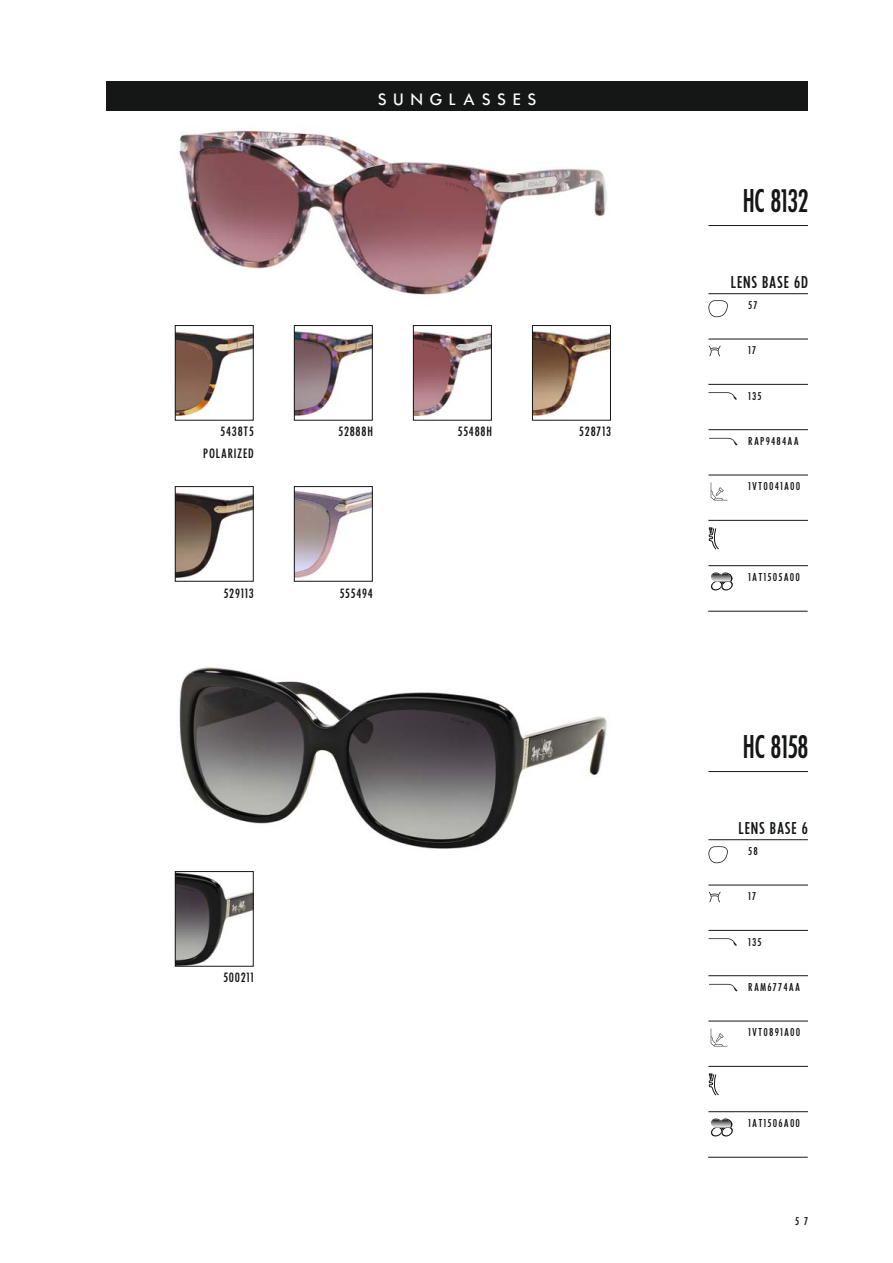
<style>
.page{position:relative;width:893px;height:1263px;background:#fff}
.page>*{position:absolute;margin:0;border:0;box-sizing:border-box;transform-origin:0 0}
.t1{font:34.5px "Futura SH Med Con";letter-spacing:.03em;color:#151616;scale:.9 1}
.t2{font:18px "Futura SH Med Con";letter-spacing:.08em;color:#151616}
.t3{font:500 17.25px "Futura SH";letter-spacing:.45em;color:#fff}
.t4{font:14.25px "Futura SH Med Con";letter-spacing:.1em;color:#151616}
.t5{font:12px "Futura SH Med Con";letter-spacing:.15em;color:#151616}
</style>
<div class="page">
<div style="left:106px;top:81px;width:702px;height:30px;background:#151616"></div>
<img style="left:177px;top:331px;width:74px;height:86px">
<div style="left:175px;top:325px;width:78px;height:95px;border:1px solid #151616"></div>
<img style="left:177px;top:492px;width:74px;height:86px">
<div style="left:175px;top:486px;width:78px;height:95px;border:1px solid #151616"></div>
<img style="left:296px;top:330px;width:75px;height:86px">
<div style="left:294px;top:325px;width:79px;height:95px;border:1px solid #151616"></div>
<img style="left:296px;top:490px;width:75px;height:88px">
<div style="left:294px;top:486px;width:79px;height:95px;border:1px solid #151616"></div>
<img style="left:415px;top:330px;width:75px;height:87px">
<div style="left:413px;top:325px;width:79px;height:95px;border:1px solid #151616"></div>
<img style="left:534px;top:330px;width:75px;height:87px">
<div style="left:532px;top:325px;width:79px;height:95px;border:1px solid #151616"></div>
<hr style="left:708px;top:293px;width:100px;height:1px;background:#151616">
<hr style="left:708px;top:225px;width:100px;height:1px;background:#151616">
<svg style="left:709px;top:438px;width:28px;height:7px"></svg>
<svg style="left:711px;top:482px;width:17px;height:18px"></svg>
<svg style="left:709px;top:528px;width:10px;height:22px"></svg>
<svg style="left:711px;top:572px;width:22px;height:18px"></svg>
<hr style="left:708px;top:611px;width:100px;height:1px;background:#151616">
<svg style="left:708px;top:300px;width:20px;height:17px"></svg>
<svg style="left:709px;top:346px;width:12px;height:10px"></svg>
<svg style="left:708px;top:392px;width:29px;height:8px"></svg>
<hr style="left:708px;top:565px;width:100px;height:1px;background:#151616">
<hr style="left:708px;top:520px;width:100px;height:1px;background:#151616">
<hr style="left:708px;top:475px;width:100px;height:1px;background:#151616">
<hr style="left:708px;top:429px;width:100px;height:1px;background:#151616">
<hr style="left:708px;top:384px;width:100px;height:1px;background:#151616">
<hr style="left:708px;top:339px;width:100px;height:1px;background:#151616">
<img style="left:179px;top:129px;width:428px;height:167px">
<img style="left:177px;top:873px;width:74px;height:91px">
<div style="left:175px;top:871px;width:78px;height:95px;border:1px solid #151616"></div>
<hr style="left:708px;top:839px;width:100px;height:1px;background:#151616">
<hr style="left:708px;top:771px;width:100px;height:1px;background:#151616">
<svg style="left:709px;top:984px;width:28px;height:7px"></svg>
<svg style="left:711px;top:1028px;width:17px;height:18px"></svg>
<svg style="left:709px;top:1074px;width:10px;height:22px"></svg>
<svg style="left:711px;top:1118px;width:22px;height:18px"></svg>
<hr style="left:708px;top:1157px;width:100px;height:1px;background:#151616">
<svg style="left:708px;top:846px;width:20px;height:17px"></svg>
<svg style="left:709px;top:892px;width:12px;height:10px"></svg>
<svg style="left:708px;top:938px;width:29px;height:8px"></svg>
<hr style="left:708px;top:1111px;width:100px;height:1px;background:#151616">
<hr style="left:708px;top:1066px;width:100px;height:1px;background:#151616">
<hr style="left:708px;top:1021px;width:100px;height:1px;background:#151616">
<hr style="left:708px;top:975px;width:100px;height:1px;background:#151616">
<hr style="left:708px;top:930px;width:100px;height:1px;background:#151616">
<hr style="left:708px;top:885px;width:100px;height:1px;background:#151616">
<img style="left:179px;top:667px;width:428px;height:182px">
<h3 class="t3" style="left:378px;top:93px;width:159px">SUNGLASSES</h3>
<p class="t4" style="left:221px;top:426px;width:34px">5438T5</p>
<p class="t4" style="left:204px;top:448px;width:51px">POLARIZED</p>
<p class="t4" style="left:224px;top:588px;width:31px">529113</p>
<p class="t4" style="left:339px;top:426px;width:35px">52888H</p>
<p class="t4" style="left:340px;top:588px;width:34px">555494</p>
<p class="t4" style="left:458px;top:426px;width:35px">55488H</p>
<p class="t4" style="left:580px;top:426px;width:33px">528713</p>
<p class="t4" style="left:224px;top:972px;width:31px">500211</p>
<h1 class="t1" style="left:743px;top:187px;width:73px">HC 8132</h1>
<h2 class="t2" style="left:731px;top:275px;width:78px">LENS BASE 6D</h2>
<p class="t5" style="left:749px;top:300px;width:10px">57</p>
<p class="t5" style="left:749px;top:346px;width:9px">17</p>
<p class="t5" style="left:749px;top:391px;width:14px">135</p>
<p class="t5" style="left:749px;top:436px;width:51px">RAP9484AA</p>
<p class="t5" style="left:749px;top:482px;width:53px">1VT0041A00</p>
<p class="t5" style="left:749px;top:572px;width:53px">1AT1505A00</p>
<h1 class="t1" style="left:744px;top:733px;width:73px">HC 8158</h1>
<h2 class="t2" style="left:739px;top:821px;width:70px">LENS BASE 6</h2>
<p class="t5" style="left:749px;top:846px;width:11px">58</p>
<p class="t5" style="left:749px;top:892px;width:9px">17</p>
<p class="t5" style="left:749px;top:937px;width:14px">135</p>
<p class="t5" style="left:749px;top:982px;width:53px">RAM6774AA</p>
<p class="t5" style="left:749px;top:1027px;width:53px">1VT0891A00</p>
<p class="t5" style="left:749px;top:1118px;width:53px">1AT1506A00</p>
<p class="t5" style="left:796px;top:1217px;width:14px">5 7</p>
</div>
